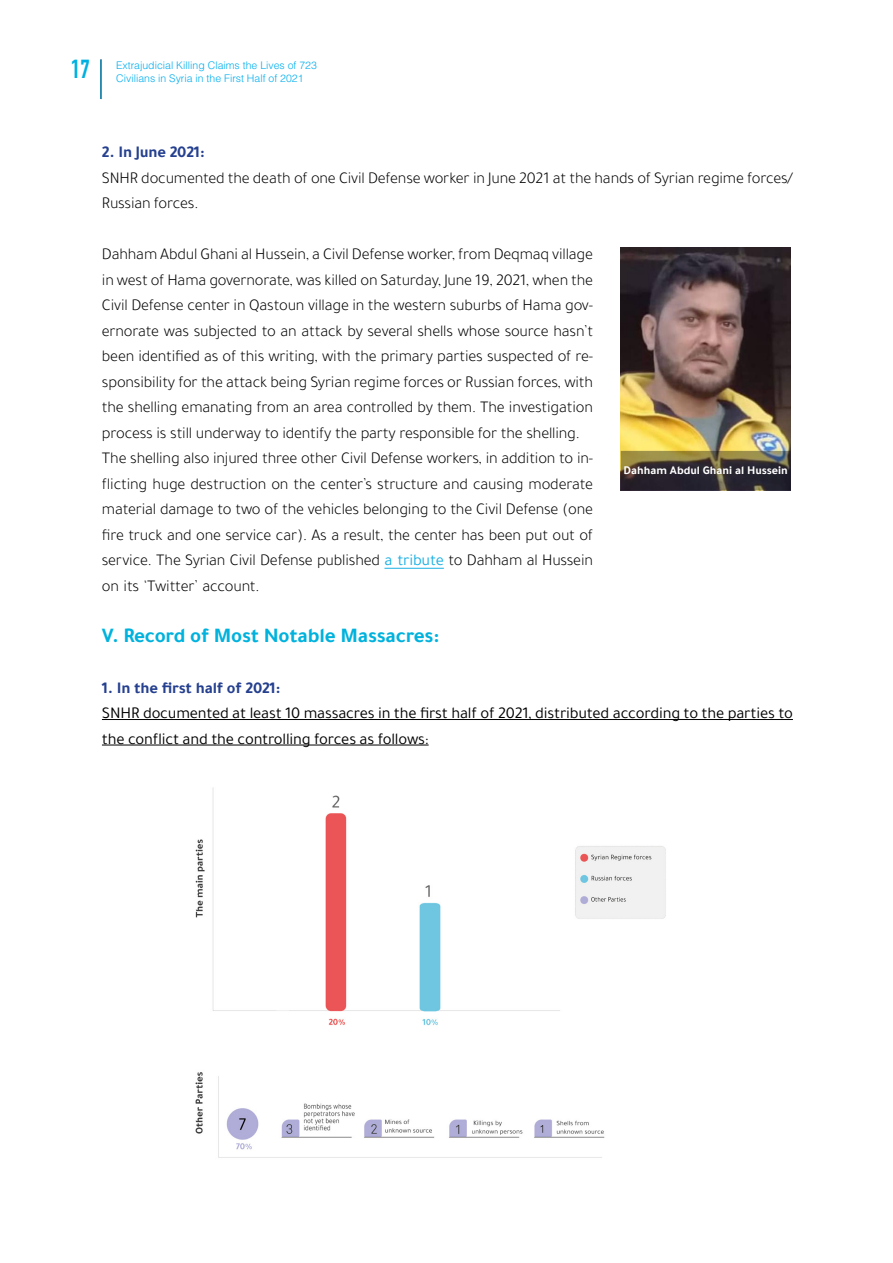
<style>
.page{position:relative;width:893px;height:1263px;background:#fff}
.page>*{position:absolute;margin:0;border:0;box-sizing:border-box;transform-origin:0 0}
.t1{font:700 25.5px "DIN Condensed";color:#00b0e0}
.t2{font:700 21px "Tajawal";letter-spacing:-.01em;color:#00b2dd}
.t3{font:300 16.5px/25.5px "Tajawal";letter-spacing:-.01em;color:#000}
.t4{font:16.5px/25.5px "Tajawal";letter-spacing:-.01em;color:#000}
.t5{font:700 16.5px "Tajawal";letter-spacing:-.01em;color:#25408f}
.t6{font:700 12px "Tajawal";color:#fff}
.t7{font:300 10.5px "Helvetica";color:#00aeef}
.s1{font-weight:400;color:#1ab0e3}
</style>
<div class="page">
<hr style="left:100px;top:59px;width:2px;height:40px;background:#000;opacity:.75">
<hr style="left:100px;top:60px;width:2px;height:39px;background:#00aeef">
<hr style="left:384px;top:568px;width:60px;height:1px;background:#1ab0e3">
<hr style="left:102px;top:719px;width:691px;height:1px;background:#000">
<hr style="left:102px;top:745px;width:327px;height:1px;background:#000">
<img style="left:195px;top:788px;width:471px;height:370px">
<img style="left:621px;top:248px;width:170px;height:203px">
<svg style="left:624px;top:454px;width:164px;height:33px;background:#433d35"></svg>
<div style="left:621px;top:451px;width:170px;height:39px;border:2px solid #000"></div>
<h1 class="t1" style="left:71px;top:54px;width:20px">17</h1>
<p class="t7" style="left:116px;top:58px;width:202px">Extrajudicial Killing Claims the Lives of 723</p>
<p class="t7" style="left:116px;top:72px;width:189px">Civilians in Syria in the First Half of 2021</p>
<p class="t5" style="left:102px;top:140px;width:104px">2. In June 2021:</p>
<p class="t3" style="left:102px;top:165px;width:693px">SNHR documented the death of one Civil Defense worker in June 2021 at the hands of Syrian regime forces/<br>Russian forces.</p>
<p class="t3" style="left:102px;top:242px;width:493px">Dahham Abdul Ghani al Hussein a, Civil Defense worker, from Deqmaq village in west of Hama governorate, was killed on Saturday, June 19, 2021, when the</p>
<p class="t3" style="left:102px;top:318px;width:493px">ernorate was subjected to an attack by several shells whose source hasn t’</p>
<p class="t3" style="left:102px;top:292px;width:493px">Civil Defense center in Qastoun village in the western suburbs of Hama gov-</p>
<p class="t3" style="left:102px;top:343px;width:493px">been identified as of this writing, with the primary parties suspected of re-</p>
<p class="t3" style="left:102px;top:394px;width:493px">the shelling emanating from an area controlled by them. The investigation process is still underway to identify the party responsible for the shelling.</p>
<p class="t3" style="left:102px;top:471px;width:493px">flicting huge destruction on the centers’ structure and causing moderate</p>
<p class="t3" style="left:102px;top:369px;width:493px">sponsibility for the attack being Syrian regime forces or Russian forces, with</p>
<p class="t3" style="left:102px;top:445px;width:493px">The shelling also injured three other Civil Defense workers in, addition to in-</p>
<p class="t3" style="left:102px;top:496px;width:493px;text-align:justify">material damage to two of the vehicles belonging to the Civil Defense (one fire truck and one service car .) As a result, the center has been put out of service. The Syrian Civil Defense published <span class="s1">a tribute</span> to Dahham al Hussein on its ‘Twitter’ account.</p>
<p class="t2" style="left:102px;top:619px;width:339px">.V Record of Most Notable Massacres:</p>
<p class="t5" style="left:102px;top:675px;width:180px">1. In the first half of 2021:</p>
<p class="t4" style="left:102px;top:700px;width:692px">SNHR documented at least 10 massacres in the first half of 2021, distributed according to the parties to the conflict and the controlling forces as follows:</p>
<p class="t6" style="left:624px;top:461px;width:166px">Dahham Abdul Ghani al Hussein</p>
</div>
